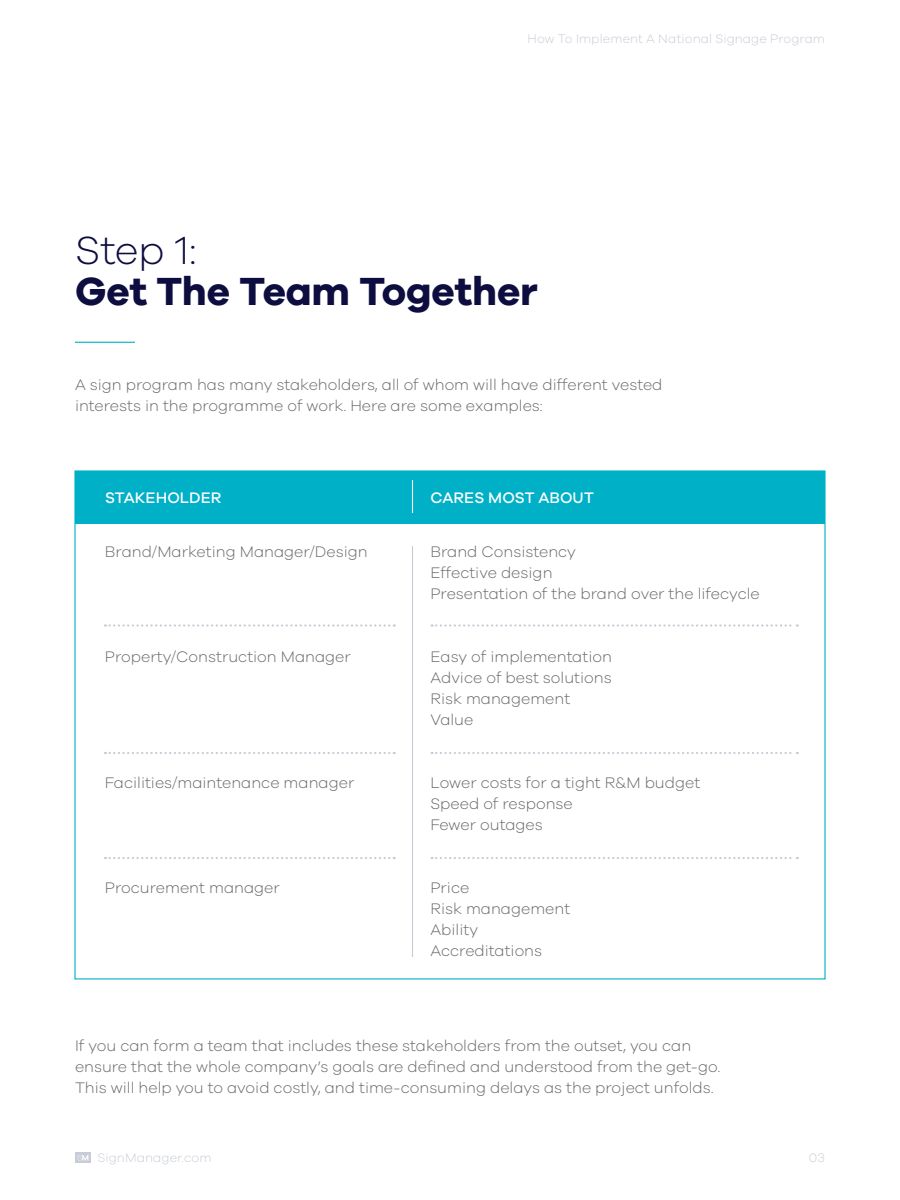
<style>
.page{position:relative;width:900px;height:1200px;background:#fff}
.page>*{position:absolute;margin:0;border:0;box-sizing:border-box;transform-origin:0 0}
.t1{font:700 40.5px "Galano Grotesque";letter-spacing:-.005em;color:#0d0d40}
.t2{font:300 40.5px "Galano Grotesque";color:#0d0d40}
.t3{font:300 15.75px/21px "Galano Grotesque";color:#666}
.t4{font:500 15.75px "Galano Grotesque";letter-spacing:.005em;color:#fff}
.t5{font:300 12.75px "Galano Grotesque";letter-spacing:.005em;color:#c7ccd6}
</style>
<div class="page">
<hr style="left:75px;top:342px;width:60px;height:1px;background:#00b0c7">
<div style="left:75px;top:471px;width:750px;height:53px;background:#00b0c7"></div>
<svg style="left:105px;top:624px;width:290px;height:3px"></svg>
<hr style="left:412px;top:546px;width:1px;height:411px;background:#c7ccd6">
<svg style="left:432px;top:624px;width:366px;height:3px"></svg>
<svg style="left:105px;top:752px;width:290px;height:2px"></svg>
<svg style="left:432px;top:752px;width:366px;height:2px"></svg>
<svg style="left:105px;top:857px;width:290px;height:2px"></svg>
<svg style="left:432px;top:857px;width:366px;height:2px"></svg>
<hr style="left:412px;top:480px;width:1px;height:33px;background:#fff">
<div style="left:75px;top:1152px;width:16px;height:11px;background:#c7ccd6"></div>
<svg style="left:77px;top:1155px;width:11px;height:6px"></svg>
<p class="t5" style="left:528px;top:31px;width:299px">How To Implement A National Signage Program</p>
<h1 class="t2" style="left:75px;top:226px;width:123px">Step 1:</h1>
<h1 class="t1" style="left:75px;top:266px;width:464px">Get The Team Together</h1>
<p class="t3" style="left:75px;top:374px;width:589px">A sign program has many stakeholders, all of whom will have different vested interests in the programme of work. Here are some examples:</p>
<p class="t4" style="left:105px;top:488px;width:118px">STAKEHOLDER</p>
<p class="t4" style="left:431px;top:488px;width:165px">CARES MOST ABOUT</p>
<p class="t3" style="left:105px;top:541px;width:264px">Brand/Marketing Manager/Design</p>
<p class="t3" style="left:431px;top:541px;width:331px">Brand Consistency<br>Effective design<br>Presentation of the brand over the lifecycle</p>
<p class="t3" style="left:105px;top:646px;width:247px">Property/Construction Manager</p>
<p class="t3" style="left:431px;top:646px;width:183px">Easy of implementation<br>Advice of best solutions<br>Risk management<br>Value</p>
<p class="t3" style="left:105px;top:772px;width:251px">Facilities/maintenance manager</p>
<p class="t3" style="left:431px;top:772px;width:271px">Lower costs for a tight R&amp;M budget<br>Speed of response<br>Fewer outages</p>
<p class="t3" style="left:105px;top:877px;width:176px">Procurement manager</p>
<p class="t3" style="left:431px;top:877px;width:141px">Price<br>Risk management<br>Ability<br>Accreditations</p>
<p class="t3" style="left:75px;top:1034px;width:647px">If you can form a team that includes these stakeholders from the outset, you can ensure that the whole company’s goals are defined and understood from the get-go.<br>This will help you to avoid costly, and time-consuming delays as the project unfolds.</p>
<p class="t5" style="left:98px;top:1150px;width:116px">SignManager.com</p>
<p class="t5" style="left:809px;top:1150px;width:18px">03</p>
</div>
